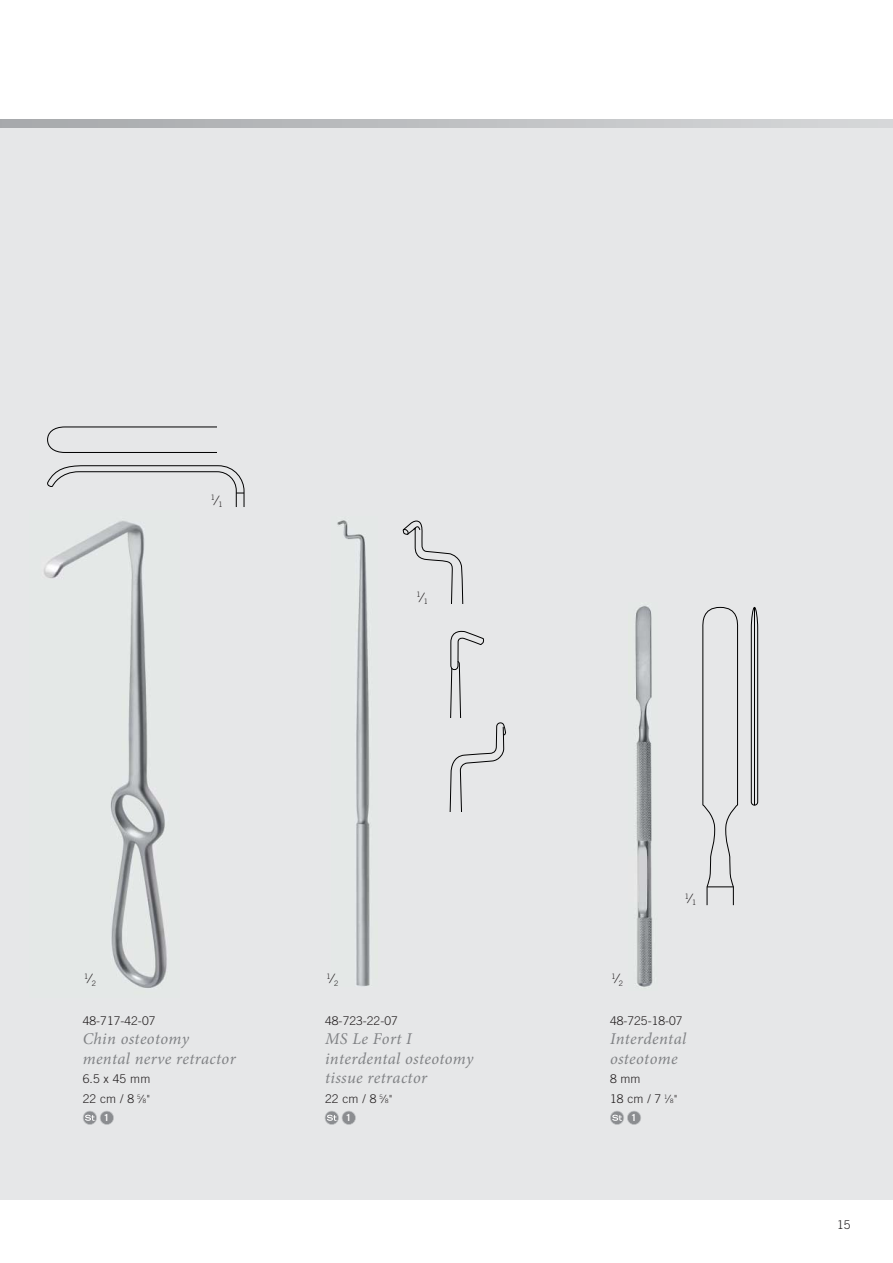
<style>
.page{position:relative;width:893px;height:1263px;background:#fff}
.page>*{position:absolute;margin:0;border:0;box-sizing:border-box;transform-origin:0 0}
.t1{font:italic 16.5px/19.5px "Minion Pro";letter-spacing:.02em;color:#808285}
.t2{font:300 12px/19.5px "Trade Gothic";letter-spacing:.005em;color:#231f20}
.t3{font:700 expanded 9.45px "Trade Gothic LH";color:#fff}
.t4{font:300 7.5px "Trade Gothic";color:#231f20}
.s1{font-size:12.75px}
.s2{font-size:11.25px}
.s3{font-size:6px}
</style>
<div class="page">
<div style="left:0;top:128px;width:893px;height:1072px;background:#e6e7e8"></div>
<svg style="left:0;top:119px;width:893px;height:9px;background:#bec0c2"></svg>
<img style="left:44px;top:521px;width:123px;height:467px">
<svg style="left:83px;top:1111px;width:31px;height:14px"></svg>
<svg style="left:325px;top:1111px;width:31px;height:14px"></svg>
<svg style="left:610px;top:1111px;width:31px;height:14px"></svg>
<img style="left:337px;top:520px;width:33px;height:466px">
<img style="left:635px;top:606px;width:18px;height:381px">
<svg style="left:47px;top:465px;width:197px;height:42px"></svg>
<svg style="left:47px;top:426px;width:170px;height:27px"></svg>
<svg style="left:402px;top:521px;width:62px;height:83px"></svg>
<svg style="left:702px;top:607px;width:36px;height:298px"></svg>
<svg style="left:751px;top:607px;width:7px;height:198px"></svg>
<hr style="left:754px;top:607px;width:1px;height:198px;background:#000">
<svg style="left:449px;top:630px;width:57px;height:181px"></svg>
<p class="t4" style="left:211px;top:498px;width:13px">1<span class="s1">⁄</span>1</p>
<p class="t4" style="left:416px;top:595px;width:13px">1<span class="s1">⁄</span>1</p>
<p class="t4" style="left:84px;top:977px;width:13px">1<span class="s1">⁄</span>2</p>
<p class="t2" style="left:83px;top:1012px;width:74px">48-717-42-07</p>
<p class="t1" style="left:83px;top:1031px;width:154px">Chin osteotomy mental nerve retractor</p>
<p class="t2" style="left:83px;top:1070px;width:69px">6.5 x 45 mm<br>22 cm / 8 <sup>5</sup><span class="s2">⁄</span><span class="s3">8</span><span class="s2">"</span></p>
<p class="t4" style="left:327px;top:977px;width:13px">1<span class="s1">⁄</span>2</p>
<p class="t2" style="left:325px;top:1012px;width:74px">48-723-22-07</p>
<p class="t1" style="left:325px;top:1031px;width:150px">MS Le Fort I interdental osteotomy tissue retractor</p>
<p class="t2" style="left:325px;top:1090px;width:69px">22 cm / 8 <sup>5</sup><span class="s2">⁄</span><span class="s3">8</span><span class="s2">"</span></p>
<p class="t4" style="left:611px;top:977px;width:13px">1<span class="s1">⁄</span>2</p>
<p class="t4" style="left:685px;top:896px;width:13px">1<span class="s1">⁄</span>1</p>
<p class="t2" style="left:610px;top:1012px;width:74px">48-725-18-07</p>
<p class="t1" style="left:610px;top:1031px;width:78px">Interdental osteotome</p>
<p class="t2" style="left:610px;top:1070px;width:69px">8 mm<br>18 cm / 7 <sup>1</sup><span class="s2">⁄</span><span class="s3">8</span><span class="s2">"</span></p>
<p class="t3" style="left:103px;top:1114px;width:8px">1</p>
<p class="t3" style="left:345px;top:1114px;width:8px">1</p>
<p class="t3" style="left:630px;top:1114px;width:8px">1</p>
<p class="t2" style="left:837px;top:1216px;width:15px">15</p>
</div>
